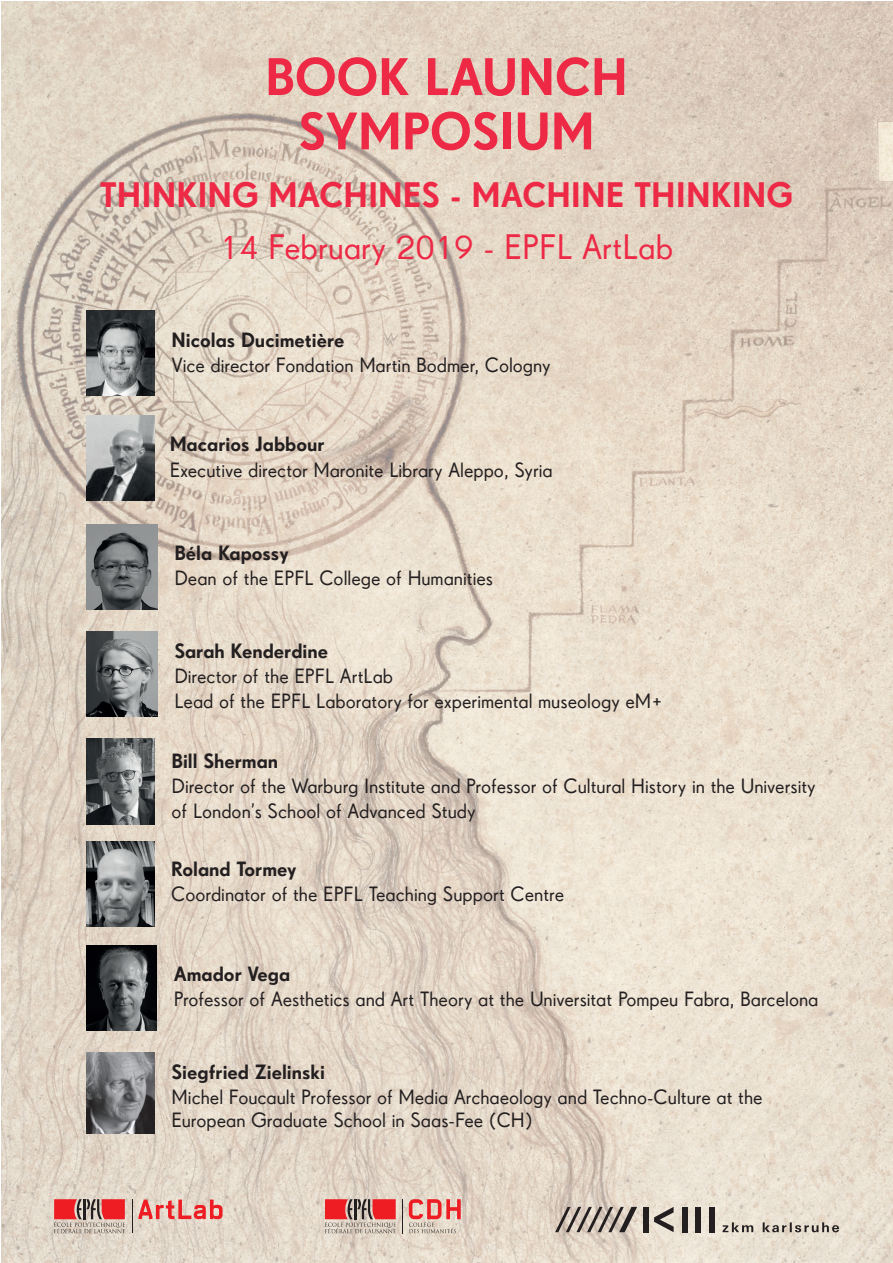
<style>
.page{position:relative;width:893px;height:1263px;background:#fff}
.page>*{position:absolute;margin:0;border:0;box-sizing:border-box;transform-origin:0 0}
.t1{font:600 54px/54.3px "Drescher Grotesk BT";color:#ed2946;text-align:center}
.t2{font:600 36px "Drescher Grotesk BT";color:#ed2946}
.t3{font:36px "Drescher Grotesk BT";color:#ed2946}
.t4{font:21px/25.2px "Drescher Grotesk BT";color:#231f20}
.t5{font:600 21px "Drescher Grotesk BT";color:#231f20}
</style>
<div class="page">
<img style="left:2px;top:1px;width:891px;height:1261px">
<img style="left:86px;top:311px;width:69px;height:85px">
<img style="left:86px;top:524px;width:71px;height:85px">
<img style="left:86px;top:631px;width:71px;height:85px">
<img style="left:86px;top:946px;width:70px;height:85px">
<img style="left:86px;top:1052px;width:69px;height:82px">
<img style="left:86px;top:842px;width:69px;height:85px">
<img style="left:86px;top:739px;width:69px;height:85px">
<img style="left:86px;top:415px;width:69px;height:85px">
<svg style="left:722px;top:1222px;width:117px;height:10px"></svg>
<div style="left:644px;top:1207px;width:5px;height:25px;background:#231f20"></div>
<svg style="left:654px;top:1207px;width:20px;height:25px"></svg>
<div style="left:682px;top:1207px;width:6px;height:25px;background:#231f20"></div>
<div style="left:696px;top:1207px;width:5px;height:25px;background:#231f20"></div>
<div style="left:709px;top:1207px;width:6px;height:25px;background:#231f20"></div>
<svg style="left:555px;top:1207px;width:82px;height:25px"></svg>
<svg style="left:325px;top:1199px;width:71px;height:34px"></svg>
<svg style="left:409px;top:1199px;width:52px;height:34px"></svg>
<hr style="left:403px;top:1199px;width:1px;height:34px;background:#231f20">
<svg style="left:54px;top:1199px;width:71px;height:34px"></svg>
<hr style="left:132px;top:1199px;width:1px;height:34px;background:#231f20">
<svg style="left:139px;top:1199px;width:83px;height:20px"></svg>
<h1 class="t1" style="left:265px;top:50px;width:364px">BOOK LAUNCH<br>SYMPOSIUM</h1>
<h2 class="t2" style="left:100px;top:175px;width:695px">THINKING MACHINES - MACHINE THINKING</h2>
<h2 class="t3" style="left:220px;top:227px;width:455px">14 February 2019 - EPFL ArtLab</h2>
<p class="t5" style="left:172px;top:328px;width:174px">Nicolas Ducimetière</p>
<p class="t4" style="left:172px;top:353px;width:381px">Vice director Fondation Martin Bodmer, Cologny</p>
<p class="t5" style="left:170px;top:432px;width:156px">Macarios Jabbour</p>
<p class="t4" style="left:170px;top:457px;width:384px">Executive director Maronite Library Aleppo, Syria</p>
<p class="t5" style="left:174px;top:541px;width:116px">Béla Kapossy</p>
<p class="t4" style="left:174px;top:566px;width:320px">Dean of the EPFL College of Humanities</p>
<p class="t5" style="left:174px;top:639px;width:155px">Sarah Kenderdine</p>
<p class="t4" style="left:174px;top:663px;width:490px">Director of the EPFL ArtLab<br>Lead of the EPFL Laboratory for experimental museology eM+</p>
<p class="t5" style="left:172px;top:748px;width:108px">Bill Sherman</p>
<p class="t4" style="left:172px;top:773px;width:646px">Director of the Warburg Institute and Professor of Cultural History in the University of London’s School of Advanced Study</p>
<p class="t5" style="left:171px;top:857px;width:127px">Roland Tormey</p>
<p class="t4" style="left:171px;top:881px;width:394px">Coordinator of the EPFL Teaching Support Centre</p>
<p class="t5" style="left:174px;top:961px;width:118px">Amador Vega</p>
<p class="t4" style="left:174px;top:986px;width:646px">Professor of Aesthetics and Art Theory at the Universitat Pompeu Fabra, Barcelona</p>
<p class="t5" style="left:172px;top:1059px;width:155px">Siegfried Zielinski</p>
<p class="t4" style="left:172px;top:1085px;width:593px;line-height:23.7px">Michel Foucault Professor of Media Archaeology and Techno-Culture at the<br>European Graduate School in Saas-Fee (CH)</p>
</div>
